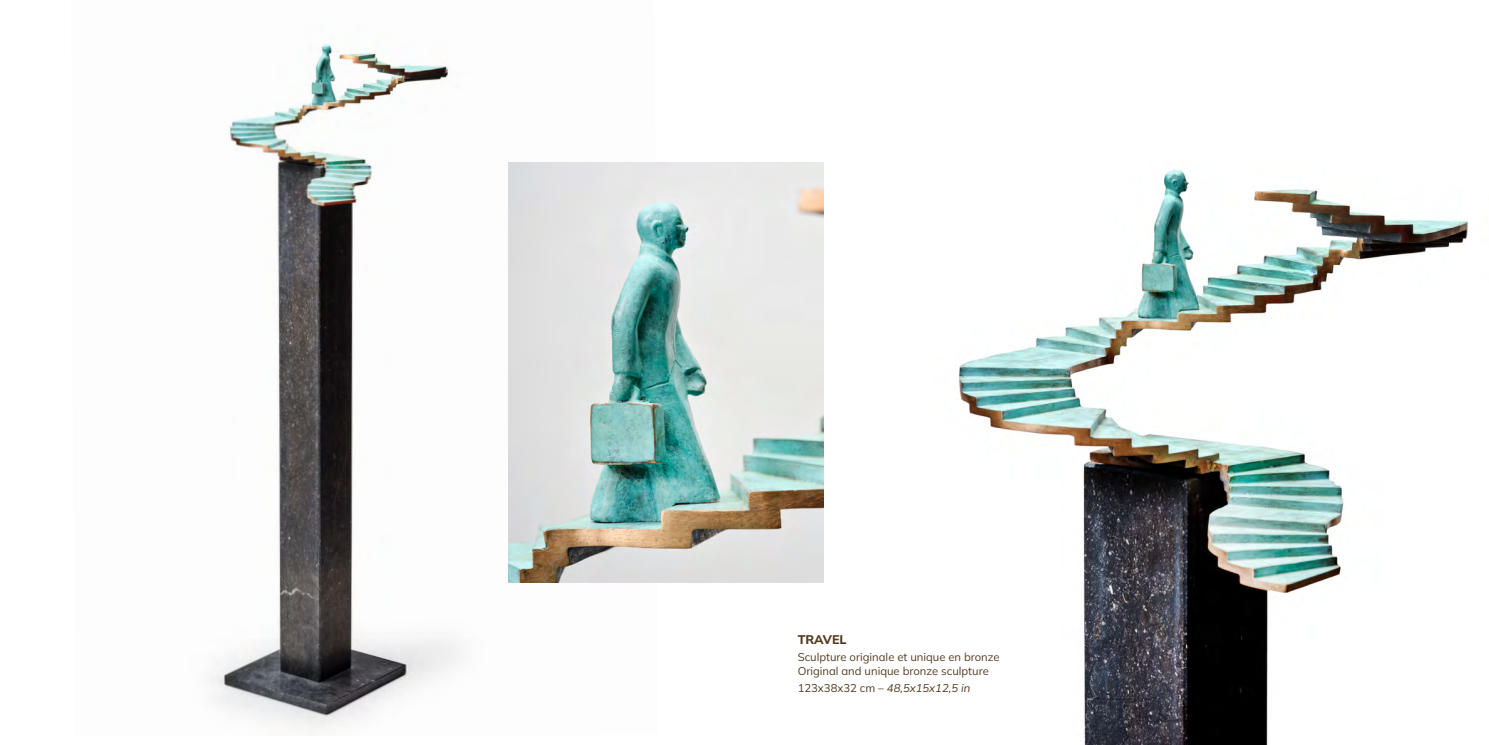
<style>
.page{position:relative;width:1489px;height:745px;background:#fff}
.page>*{position:absolute;margin:0;border:0;box-sizing:border-box;transform-origin:0 0}
.t1{font:800 12.5px "Mulish";color:#543c22}
.t2{font:11.25px/13.5px "Mulish";color:#543c22}
.t3{font:italic 11.25px "Mulish";color:#543c22}
.s1{font-style:normal}
</style>
<div class="page">
<img style="left:958px;top:169px;width:510px;height:575px">
<img style="left:210px;top:44px;width:447px;height:687px">
<img style="left:508px;top:162px;width:315px;height:420px">
<p class="t1" style="left:797px;top:630px;width:51px">TRAVEL</p>
<p class="t2" style="left:797px;top:649px;width:203px">Sculpture originale et unique en bronze<br>Original and unique bronze sculpture</p>
<p class="t3" style="left:797px;top:679px;width:174px"><span class="s1">123x38x32 cm –</span> 48,5x15x12,5 in</p>
</div>
